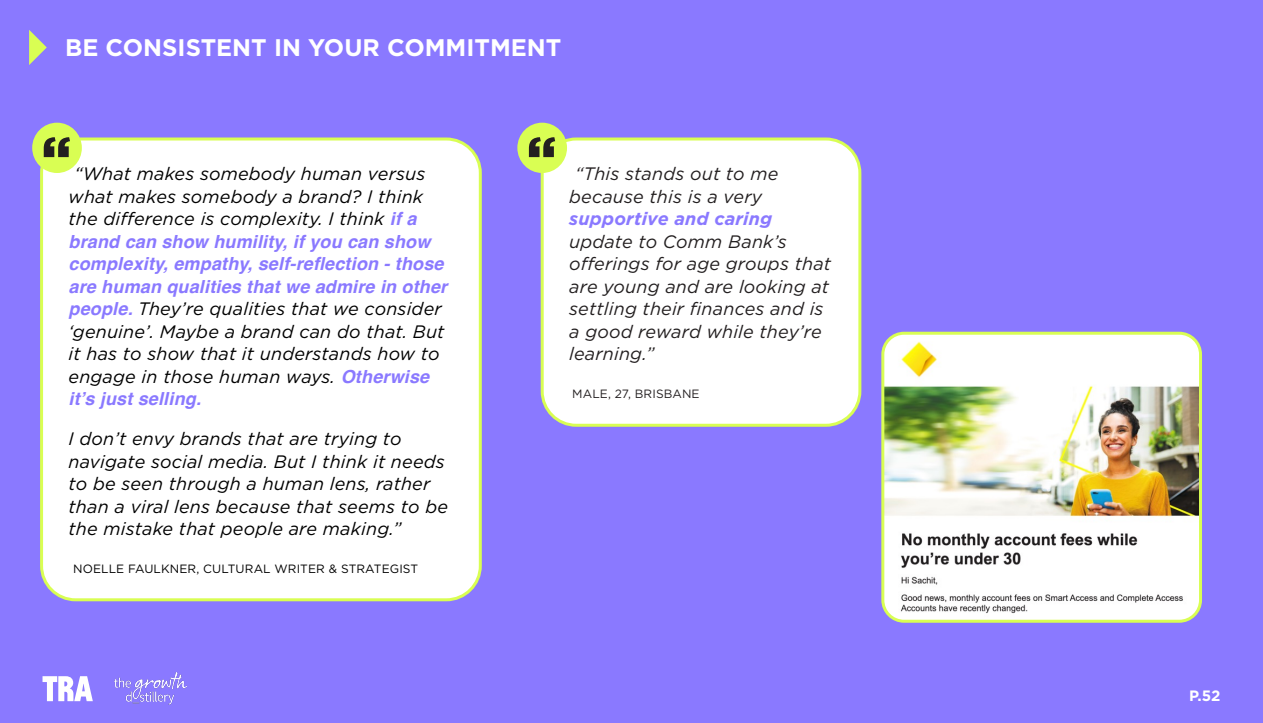
<style>
.page{position:relative;width:1263px;height:723px;background:#8a79ff}
.page>*{position:absolute;margin:0;border:0;box-sizing:border-box;transform-origin:0 0}
.Body_copy_18_21{font:700 24px "Gotham";color:#fff}
.Body_copy_14_18{font:italic 18px/22.5px "Gotham";letter-spacing:.01em;color:#000}
.Body_copy_14_18-2{font:italic 18px/22.5px "Gotham";letter-spacing:.01em;color:#231f20}
.t1{font:700 15px "Gotham";color:#fff}
.Body_copy_14_18-3{font:12px "Gotham";letter-spacing:.01em;color:#000}
.Body_copy_14_18-4{font:12px "Gotham";letter-spacing:.01em;color:#231f20}
.s1{font-family:"Helvetica";font-weight:700;color:#8a79ff}
.s2{font-weight:700;color:#8a79ff}
</style>
<div class="page">
<svg style="left:29px;top:30px;width:18px;height:35px"></svg>
<div style="left:42px;top:139px;width:438px;height:461px;background:#fff;border-radius:34px"></div>
<div style="left:40px;top:137px;width:442px;height:464px;border:3px solid #d9fe53;border-radius:34px"></div>
<div style="left:542px;top:139px;width:318px;height:286px;background:#fff;border-radius:34px"></div>
<div style="left:541px;top:137px;width:320px;height:290px;border:3px solid #d9fe53;border-radius:34px"></div>
<img style="left:885px;top:335px;width:313px;height:284px">
<div style="left:881px;top:332px;width:321px;height:291px;border:3px solid #d9fe53;border-radius:21px"></div>
<div style="left:32px;top:123px;width:50px;height:50px;background:#d9fe53;border-radius:50%"></div>
<svg style="left:44px;top:137px;width:26px;height:20px"></svg>
<div style="left:517px;top:123px;width:50px;height:50px;background:#d9fe53;border-radius:50%"></div>
<svg style="left:529px;top:137px;width:26px;height:20px"></svg>
<img style="left:114px;top:673px;width:72px;height:31px">
<svg style="left:43px;top:676px;width:50px;height:25px"></svg>
<p class="Body_copy_18_21" style="left:65px;top:31px;width:498px">BE CONSISTENT IN YOUR COMMITMENT</p>
<p class="Body_copy_14_18" style="left:69px;top:162px;width:380px;text-indent:6px">“What makes somebody human versus what makes somebody a brand? I think the difference is complexity. I think <span class="s1">if a brand can show humility, if you can show complexity, empathy, self-reflection - those are human qualities that we admire in other people.</span> They’re qualities that we consider ‘genuine’. Maybe a brand can do that. But it has to show that it understands how to engage in those human ways. <span class="s1">Otherwise it’s just selling.</span></p>
<p class="Body_copy_14_18" style="left:69px;top:427px;width:381px">I don’t envy brands that are trying to navigate social media. But I think it needs to be seen through a human lens, rather than a viral lens because that seems to be the mistake that people are making.”</p>
<p class="Body_copy_14_18-3" style="left:73px;top:561px;width:347px">NOELLE FAULKNER, CULTURAL WRITER &amp; STRATEGIST</p>
<p class="Body_copy_14_18-2" style="left:569px;top:162px;width:263px;text-indent:6px">“This stands out to me because this is a very <span class="s2">supportive and caring </span>update to Comm Bank’s offerings for age groups that are young and are looking at settling their finances and is a good reward while they’re learning.”</p>
<p class="Body_copy_14_18-4" style="left:572px;top:386px;width:129px">MALE, 27, BRISBANE</p>
<p class="t1" style="left:1189px;top:686px;width:33px">P.52</p>
</div>
